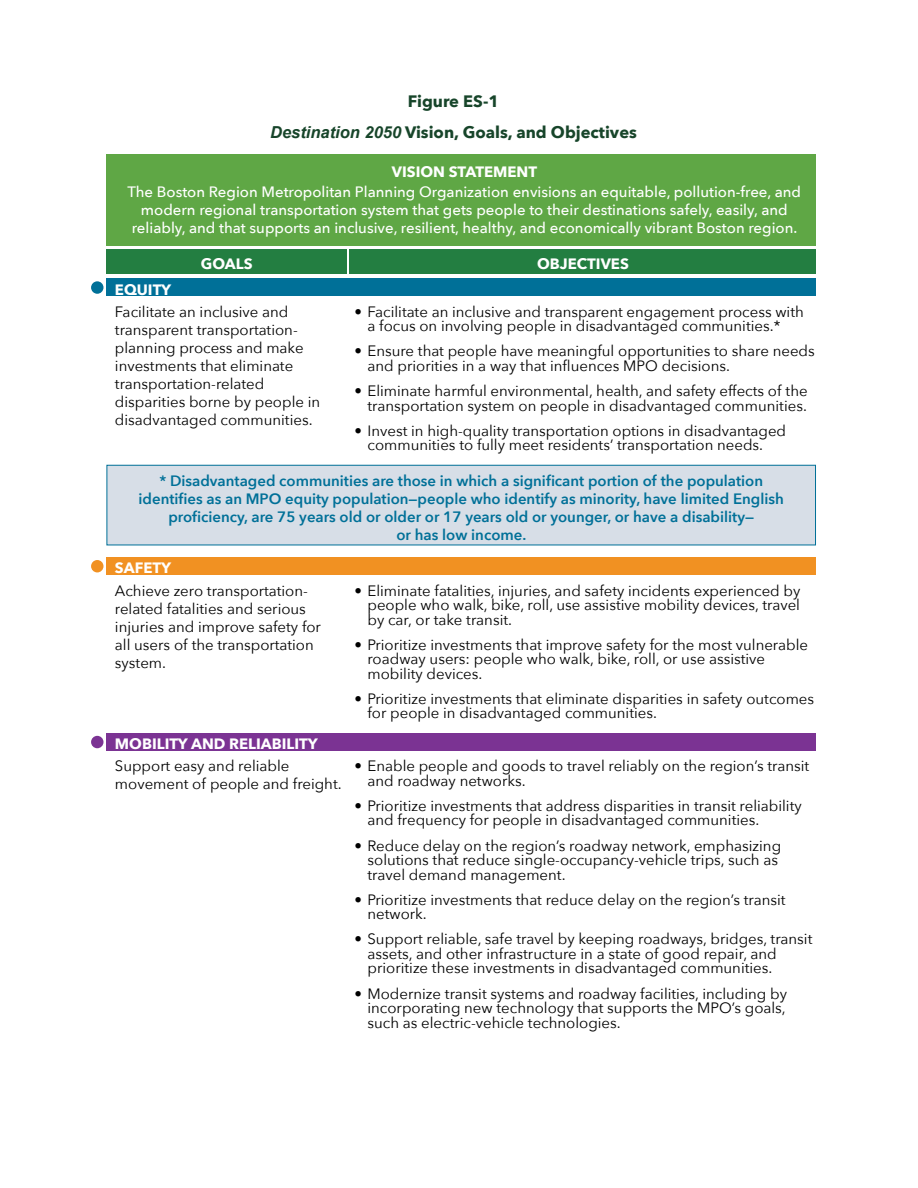
<style>
.page{position:relative;width:918px;height:1188px;background:#fff}
.page>*{position:absolute;margin:0;border:0;box-sizing:border-box;transform-origin:0 0}
.Figure_Table_Title{font:700 16.5px "Avenir Next";color:#17452a}
.t1{font:15px/14.4px "Avenir Next";color:#000}
.t2{font:500 15px/18px "Avenir Next";color:#fff;text-align:center}
.t3{font:600 15px/18px "Avenir Next";color:#007098;text-align:center}
.heading{font:700 15px "Avenir Next";color:#fff}
.s1{font-family:"Arial";font-style:italic}
</style>
<div class="page">
<div style="left:106px;top:557px;width:710px;height:17px;background:#f19122"></div>
<div style="left:91px;top:560px;width:12px;height:12px;background:#f19122;border-radius:50%"></div>
<div style="left:106px;top:733px;width:710px;height:17px;background:#7b3393"></div>
<div style="left:91px;top:736px;width:12px;height:12px;background:#7b3393;border-radius:50%"></div>
<div style="left:106px;top:154px;width:710px;height:91px;background:#5fa745"></div>
<div style="left:106px;top:250px;width:241px;height:24px;background:#237e41"></div>
<div style="left:350px;top:250px;width:466px;height:24px;background:#237e41"></div>
<div style="left:106px;top:278px;width:710px;height:18px;background:#007098"></div>
<div style="left:91px;top:281px;width:12px;height:13px;background:#007098;border-radius:50%"></div>
<div style="left:107px;top:465px;width:709px;height:80px;background:#d7dee7"></div>
<div style="left:106px;top:465px;width:710px;height:80px;border:1px solid #007098"></div>
<p class="Figure_Table_Title" style="left:408px;top:86px;width:93px">Figure ES-1</p>
<p class="Figure_Table_Title" style="left:270px;top:118px;width:368px"><span class="s1">Destination 2050</span> Vision, Goals, and Objectives</p>
<p class="heading" style="left:392px;top:159px;width:147px">VISION STATEMENT</p>
<p class="t2" style="left:128px;top:183px;width:675px">The Boston Region Metropolitan Planning Organization envisions an equitable, pollution-free, and modern regional transportation system that gets people to their destinations safely, easily, and reliably, and that supports an inclusive, resilient, healthy, and economically vibrant Boston region.</p>
<p class="heading" style="left:201px;top:251px;width:53px">GOALS</p>
<p class="heading" style="left:537px;top:251px;width:93px">OBJECTIVES</p>
<p class="t1" style="left:115px;top:302px;width:207px;line-height:18px">Facilitate an inclusive and transparent transportation&shy;planning process and make investments that eliminate transportation-related disparities borne by people in disadvantaged communities.</p>
<p class="t1" style="left:368px;top:304px;width:438px;text-indent:-13px">• Facilitate an inclusive and transparent engagement process with a focus on involving people in disadvantaged communities.*</p>
<p class="heading" style="left:115px;top:276px;width:58px">EQUITY</p>
<p class="t1" style="left:368px;top:343px;width:449px;text-indent:-13px">• Ensure that people have meaningful opportunities to share needs and priorities in a way that influences MPO decisions.</p>
<p class="t1" style="left:355px;top:383px;width:455px;text-align:right">• Eliminate harmful environmental, health, and safety effects of the transportation system on people in disadvantaged communities.</p>
<p class="t1" style="left:368px;top:423px;width:420px;text-indent:-13px">• Invest in high-quality transportation options in disadvantaged communities to fully meet residents’ transportation needs.</p>
<p class="t3" style="left:139px;top:471px;width:647px">* Disadvantaged communities are those in which a significant portion of the population identifies as an MPO equity population—people who identify as minority, have limited English proficiency, are 75 years old or older or 17 years old or younger, or have a disability—<br>or has low income.</p>
<p class="heading" style="left:115px;top:555px;width:58px">SAFETY</p>
<p class="t1" style="left:115px;top:581px;width:208px;line-height:18px">Achieve zero transportation&shy;related fatalities and serious injuries and improve safety for all users of the transportation system.</p>
<p class="t1" style="left:368px;top:583px;width:434px;text-align:justify;text-indent:-13px">• Eliminate fatalities, injuries, and safety incidents experienced by people who walk, bike, roll, use assistive mobility devices, travel by car, or take transit.</p>
<p class="t1" style="left:368px;top:637px;width:442px;text-indent:-13px">• Prioritize investments that improve safety for the most vulnerable roadway users: people who walk, bike, roll, or use assistive mobility devices.</p>
<p class="t1" style="left:368px;top:691px;width:448px;text-indent:-13px">• Prioritize investments that eliminate disparities in safety outcomes for people in disadvantaged communities.</p>
<p class="heading" style="left:115px;top:731px;width:204px">MOBILITY AND RELIABILITY</p>
<p class="t1" style="left:115px;top:756px;width:228px;line-height:18px">Support easy and reliable movement of people and freight.</p>
<p class="t1" style="left:368px;top:758px;width:443px;text-indent:-13px">• Enable people and goods to travel reliably on the region’s transit and roadway networks.</p>
<p class="t1" style="left:368px;top:798px;width:436px;text-indent:-13px">• Prioritize investments that address disparities in transit reliability and frequency for people in disadvantaged communities.</p>
<p class="t1" style="left:368px;top:838px;width:415px;text-indent:-13px">• Reduce delay on the region’s roadway network, emphasizing solutions that reduce single-occupancy-vehicle trips, such as travel demand management.</p>
<p class="t1" style="left:368px;top:892px;width:420px;text-indent:-13px">• Prioritize investments that reduce delay on the region’s transit network.</p>
<p class="t1" style="left:368px;top:931px;width:446px;text-indent:-13px">• Support reliable, safe travel by keeping roadways, bridges, transit assets, and other infrastructure in a state of good repair, and prioritize these investments in disadvantaged communities.</p>
<p class="t1" style="left:368px;top:986px;width:421px;text-align:justify;text-indent:-13px">• Modernize transit systems and roadway facilities, including by incorporating new technology that supports the MPO’s goals, such as electric-vehicle technologies.</p>
</div>
